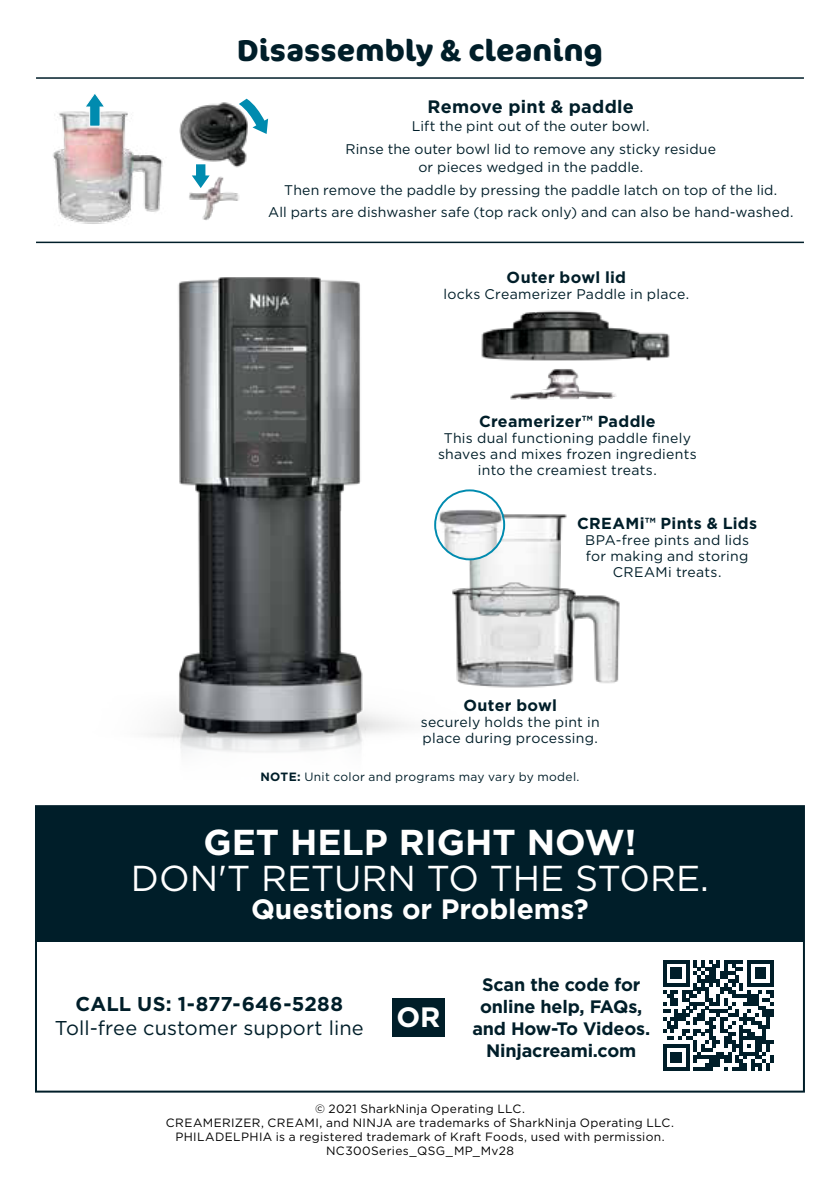
<style>
.page{position:relative;width:840px;height:1191px;background:#fff}
.page>*{position:absolute;margin:0;border:0;box-sizing:border-box;transform-origin:0 0}
.t1{font:36px "Gotham";color:#fff}
.t2{font:700 36px "Gotham";color:#fff}
.t3{font:700 30px "Cocon Pro";letter-spacing:.005em;color:#001e29}
.t4{font:700 28px "Gotham";color:#fff}
.t5{font:20px "Gotham";letter-spacing:.005em;color:#001e29}
.t6{font:700 20px "Gotham";letter-spacing:.01em;color:#001e29}
.t7{font:700 18px/22px "Gotham";letter-spacing:-.01em;color:#001e29;text-align:center}
.t8{font:700 18px "Gotham";letter-spacing:.015em;color:#001e29}
.t9{font:700 16px "Gotham";letter-spacing:.02em;color:#001e29}
.t10{font:14px/16px "Gotham";letter-spacing:.015em;color:#001e29;text-align:center}
.t11{font:12px/14px "Gotham";letter-spacing:.03em;color:#000;text-align:center}
.t12{font:12px "Gotham";letter-spacing:.03em;color:#001e29}
.s1{font-weight:700}
</style>
<div class="page">
<img style="left:52px;top:111px;width:102px;height:113px">
<svg style="left:83px;top:94px;width:24px;height:33px"></svg>
<img style="left:154px;top:102px;width:115px;height:118px">
<svg style="left:192px;top:164px;width:17px;height:24px"></svg>
<svg style="left:239px;top:99px;width:29px;height:35px"></svg>
<hr style="left:36px;top:77px;width:767px;height:2px;background:#001e29">
<hr style="left:36px;top:242px;width:767px;height:1px;background:#001e29">
<img style="left:139px;top:749px;width:253px;height:57px">
<img style="left:150px;top:277px;width:352px;height:472px">
<img style="left:478px;top:308px;width:192px;height:58px">
<img style="left:504px;top:361px;width:123px;height:39px">
<img style="left:447px;top:579px;width:173px;height:111px">
<img style="left:459px;top:514px;width:116px;height:107px">
<div style="left:435px;top:490px;width:69px;height:69px;background:#fff;border-radius:50%"></div>
<img style="left:435px;top:510px;width:69px;height:49px">
<div style="left:434px;top:489px;width:71px;height:71px;border:2px solid #008baf;border-radius:50%"></div>
<div style="left:36px;top:806px;width:767px;height:136px;background:#001e29"></div>
<svg style="left:663px;top:960px;width:110px;height:110px"></svg>
<div style="left:392px;top:998px;width:52px;height:39px;background:#001e29"></div>
<h2 class="t3" style="left:237px;top:37px;width:367px">Disassembly &amp; cleaning</h2>
<p class="t8" style="left:427px;top:99px;width:208px">Remove pint &amp; paddle</p>
<p class="t10" style="left:345px;top:116px;width:372px;line-height:22.6px">Lift the pint out of the outer bowl.<br>Rinse the outer bowl lid to remove any sticky residue</p>
<p class="t10" style="left:268px;top:156px;width:526px;line-height:22.6px">or pieces wedged in the paddle.<br>Then remove the paddle by pressing the paddle latch on top of the lid.<br>All parts are dishwasher safe (top rack only) and can also be hand-washed.</p>
<p class="t9" style="left:506px;top:270px;width:121px">Outer bowl lid</p>
<p class="t10" style="left:443px;top:287px;width:247px">locks Creamerizer Paddle in place.</p>
<p class="t9" style="left:478px;top:414px;width:178px">Creamerizer™ Paddle</p>
<p class="t10" style="left:438px;top:431px;width:260px">This dual functioning paddle finely shaves and mixes frozen ingredients into the creamiest treats.</p>
<p class="t9" style="left:576px;top:516px;width:181px">CREAMi™ Pints &amp; Lids</p>
<p class="t10" style="left:585px;top:532px;width:165px">BPA-free pints and lids for making and storing<br>CREAMi treats.</p>
<p class="t9" style="left:463px;top:698px;width:95px">Outer bowl</p>
<p class="t10" style="left:420px;top:715px;width:180px;text-align:left">securely holds the pint in place during processing.</p>
<p class="t12" style="left:260px;top:771px;width:320px"><span class="s1">NOTE:</span> Unit color and programs may vary by model.</p>
<h1 class="t2" style="left:203px;top:826px;width:434px">GET HELP RIGHT NOW!</h1>
<h1 class="t1" style="left:131px;top:862px;width:579px">DON'T RETURN TO THE STORE.</h1>
<h3 class="t4" style="left:251px;top:897px;width:339px">Questions or Problems?</h3>
<h3 class="t6" style="left:75px;top:995px;width:269px">CALL US: 1-877-646-5288</h3>
<h3 class="t5" style="left:55px;top:1019px;width:310px">Toll-free customer support line</h3>
<h3 class="t4" style="left:396px;top:1004px;width:46px">OR</h3>
<p class="t7" style="left:472px;top:974px;width:179px">Scan the code for online help, FAQs, and How-To Videos.<br>Ninjacreami.com</p>
<p class="t11" style="left:166px;top:1102px;width:509px">© 2021 SharkNinja Operating LLC.<br>CREAMERIZER, CREAMI, and NINJA are trademarks of SharkNinja Operating LLC.<br>PHILADELPHIA is a registered trademark of Kraft Foods, used with permission.<br>NC300Series_QSG_MP_Mv28</p>
</div>
